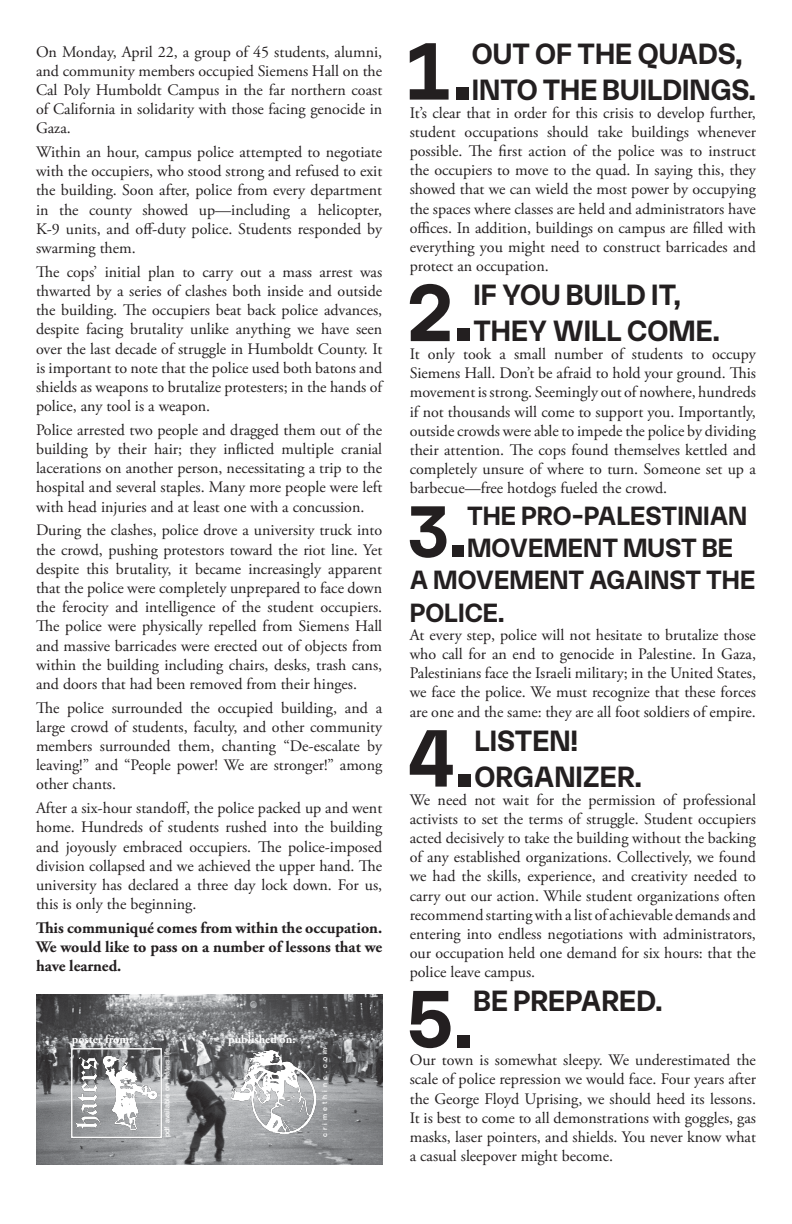
<style>
.page{position:relative;width:792px;height:1224px;background:#fff}
.page>*{position:absolute;margin:0;border:0;box-sizing:border-box;transform-origin:0 0}
.t1{font:700 82.9px "TASA Orbiter Deck";color:#231f20}
.t2{font:700 74.6px "TASA Orbiter Deck";color:#231f20}
.t3{font:700 30px/36px "TASA Orbiter Deck";color:#231f20}
.t4{font:700 27px "TASA Orbiter Deck";color:#231f20}
.t5{font:16px/19.2px "Adobe Garamond Pro";color:#231f20;text-align:justify}
.t6{font:700 16px/19.2px "Adobe Garamond Pro";color:#231f20;text-align:justify}
.t7{font:700 12px "Adobe Garamond Pro";color:#fff}
.t8{font:500 7px "Helvetica Neue";color:#fff}
.t9{font:500 7px "Helvetica Neue";letter-spacing:.435em;color:#fff}
</style>
<div class="page">
<img style="left:36px;top:994px;width:346px;height:170px">
<img style="left:232px;top:1051px;width:83px;height:82px">
<img style="left:68px;top:1044px;width:97px;height:98px">
<p class="t5" style="left:36px;top:42px;width:348px">On Monday, April 22, a group of 45 students, alumni, and community members occupied Siemens Hall on the Cal Poly Humboldt Campus in the far northern coast of California in solidarity with those facing genocide in Gaza.</p>
<p class="t5" style="left:36px;top:143px;width:348px">Within an hour, campus police attempted to negotiate with the occupiers, who stood strong and refused to exit the building. Soon after, police from every department in the county showed up—including a helicopter, K-9 units, and off-duty police. Students responded by swarming them.</p>
<p class="t5" style="left:36px;top:263px;width:348px">The cops’ initial plan to carry out a mass arrest was thwarted by a series of clashes both inside and outside the building. The occupiers beat back police advances, despite facing brutality unlike anything we have seen over the last decade of struggle in Humboldt County. It is important to note that the police used both batons and shields as weapons to brutalize protesters; in the hands of police, any tool is a weapon.</p>
<p class="t5" style="left:36px;top:421px;width:348px">Police arrested two people and dragged them out of the building by their hair; they inflicted multiple cranial lacerations on another person, necessitating a trip to the hospital and several staples. Many more people were left with head injuries and at least one with a concussion.</p>
<p class="t5" style="left:36px;top:521px;width:348px">During the clashes, police drove a university truck into the crowd, pushing protestors toward the riot line. Yet despite this brutality, it became increasingly apparent that the police were completely unprepared to face down the ferocity and intelligence of the student occupiers.<br>The police were physically repelled from Siemens Hall and massive barricades were erected out of objects from within the building including chairs, desks, trash cans, and doors that had been removed from their hinges.</p>
<p class="t5" style="left:36px;top:699px;width:348px">The police surrounded the occupied building, and a large crowd of students, faculty, and other community members surrounded them, chanting “De-escalate by leaving!” and “People power! We are stronger!” among other chants.</p>
<p class="t5" style="left:36px;top:799px;width:348px">After a six-hour standoff, the police packed up and went home. Hundreds of students rushed into the building and joyously embraced occupiers. The police-imposed division collapsed and we achieved the upper hand. The university has declared a three day lock down. For us, this is only the beginning.</p>
<p class="t6" style="left:36px;top:919px;width:348px">This communiqué comes from within the occupation.<br>We would like to pass on a number of lessons that we have learned.</p>
<p class="t7" style="left:72px;top:1032px;width:62px">poster from:</p>
<p class="t7" style="left:228px;top:1032px;width:69px">published on:</p>
<p class="t8" style="left:161px;top:1137px;width:91px;rotate:-90deg">pdf available on haters.life</p>
<p class="t9" style="left:319px;top:1137px;width:91px;rotate:-90deg">crimethinc.com</p>
<p class="t1" style="left:404px;top:21px;width:69px">1.</p>
<p class="t3" style="left:472px;top:35px;width:286px">OUT OF THE QUADS,<br>INTO THE BUILDINGS.</p>
<p class="t5" style="left:410px;top:103px;width:348px">It’s clear that in order for this crisis to develop further, student occupations should take buildings whenever possible. The first action of the police was to instruct the occupiers to move to the quad. In saying this, they showed that we can wield the most power by occupying the spaces where classes are held and administrators have offices. In addition, buildings on campus are filled with everything you might need to construct barricades and protect an occupation.</p>
<p class="t1" style="left:406px;top:262px;width:69px">2.</p>
<p class="t3" style="left:473px;top:276px;width:248px">IF YOU BUILD IT,<br>THEY WILL COME.</p>
<p class="t5" style="left:410px;top:345px;width:348px">It only took a small number of students to occupy Siemens Hall. Don’t be afraid to hold your ground. This movement is strong. Seemingly out of nowhere, hundreds if not thousands will come to support you. Importantly, outside crowds were able to impede the police by dividing their attention. The cops found themselves kettled and completely unsure of where to turn. Someone set up a barbecue—free hotdogs fueled the crowd.</p>
<p class="t2" style="left:406px;top:486px;width:62px">3.</p>
<p class="t4" style="left:467px;top:499px;width:282px">THE PRO-PALESTINIAN</p>
<p class="t4" style="left:467px;top:531px;width:268px">MOVEMENT MUST BE</p>
<p class="t4" style="left:410px;top:564px;width:347px">A MOVEMENT AGAINST THE</p>
<p class="t4" style="left:410px;top:596px;width:96px">POLICE.</p>
<p class="t5" style="left:410px;top:626px;width:348px">At every step, police will not hesitate to brutalize those who call for an end to genocide in Palestine. In Gaza, Palestinians face the Israeli military; in the United States, we face the police. We must recognize that these forces are one and the same: they are all foot soldiers of empire.</p>
<p class="t1" style="left:407px;top:708px;width:69px">4.</p>
<p class="t3" style="left:474px;top:722px;width:169px">LISTEN!<br>ORGANIZER.</p>
<p class="t5" style="left:410px;top:790px;width:348px">We need not wait for the permission of professional activists to set the terms of struggle. Student occupiers acted decisively to take the building without the backing of any established organizations. Collectively, we found we had the skills, experience, and creativity needed to carry out our action. While student organizations often recommend starting with a list of achievable demands and entering into endless negotiations with administrators, our occupation held one demand for six hours: that the police leave campus.</p>
<p class="t1" style="left:406px;top:968px;width:69px">5.</p>
<p class="t3" style="left:473px;top:982px;width:191px">BE PREPARED.</p>
<p class="t5" style="left:410px;top:1051px;width:348px">Our town is somewhat sleepy. We underestimated the scale of police repression we would face. Four years after the George Floyd Uprising, we should heed its lessons.<br>It is best to come to all demonstrations with goggles, gas masks, laser pointers, and shields. You never know what a casual sleepover might become.</p>
</div>
